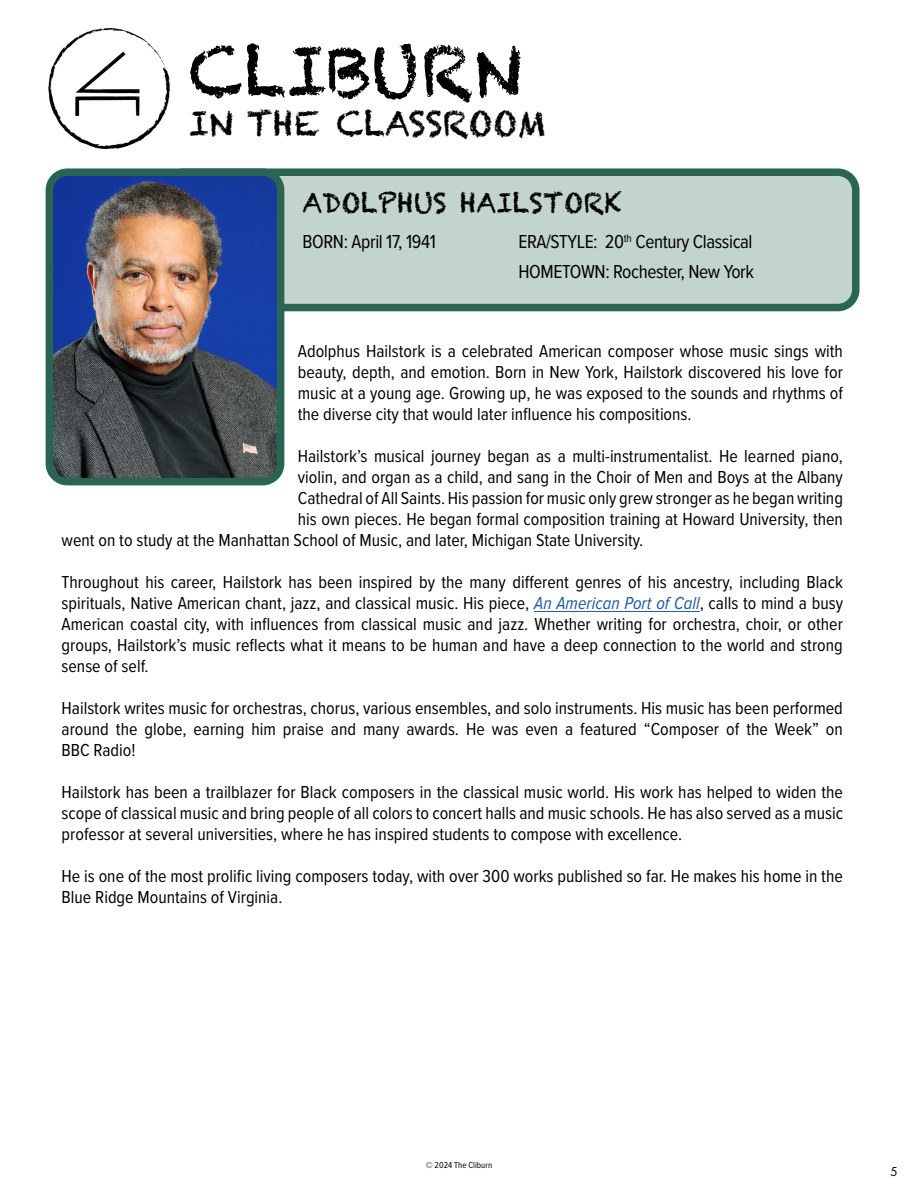
<style>
.page{position:relative;width:918px;height:1188px;background:#fff}
.page>*{position:absolute;margin:0;border:0;box-sizing:border-box;transform-origin:0 0}
.t1{font:67.8px "Chalkduster";color:#000}
.t2{font:33.9px "Chalkduster";color:#000}
.t3{font:27px "Chalkduster";color:#000}
.t4{font:19.5px/30px "Proxima Nova Cond";letter-spacing:-.02em;color:#000}
.t5{font:18px/21px "Proxima Nova Cond";color:#000;text-align:justify}
.t6{font:13.5px "Futura PT";color:#000}
.t7{font:9px "Proxima Nova Cond";color:#000}
.s1{font-style:italic;color:#215e9e}
</style>
<div class="page">
<div style="left:165px;top:172px;width:691px;height:136px;background:#c3d4cf;border-radius:18px"></div>
<div style="left:161px;top:168px;width:699px;height:143px;border:8px solid #2a6553;border-radius:18px"></div>
<hr style="left:534px;top:611px;width:166px;height:1px;background:#215e9e">
<img style="left:55px;top:177px;width:220px;height:299px">
<div style="left:46px;top:168px;width:238px;height:317px;border:8px solid #2a6553;border-radius:18px"></div>
<img style="left:48px;top:28px;width:122px;height:122px">
<h1 class="t1" style="left:189px;top:31px;width:334px">CLIBURN</h1>
<h2 class="t2" style="left:189px;top:104px;width:359px">IN THE CLASSROOM</h2>
<h3 class="t3" style="left:302px;top:187px;width:321px">ADOLPHUS HAILSTORK</h3>
<p class="t4" style="left:302px;top:226px;width:135px">BORN: April 17, 1941</p>
<p class="t4" style="left:518px;top:226px;width:237px">ERA/STYLE: 20<sup>th</sup> Century Classical<br>HOMETOWN: Rochester, New York</p>
<p class="t5" style="left:298px;top:340px;width:547px">Adolphus Hailstork is a celebrated American composer whose music sings with beauty, depth, and emotion. Born in New York, Hailstork discovered his love for music at a young age. Growing up, he was exposed to the sounds and rhythms of the diverse city that would later influence his compositions.</p>
<p class="t5" style="left:298px;top:445px;width:547px">Hailstork’s musical journey began as a multi-instrumentalist. He learned piano,</p>
<p class="t5" style="left:298px;top:466px;width:547px">violin, and organ as a child, and sang in the Choir of Men and Boys at the Albany</p>
<p class="t5" style="left:298px;top:487px;width:547px">Cathedral of All Saints. His passion for music only grew stronger as he began writing</p>
<p class="t5" style="left:298px;top:508px;width:547px">his own pieces. He began formal composition training at Howard University, then</p>
<p class="t5" style="left:62px;top:529px;width:583px">went on to study at the Manhattan School of Music, and later, Michigan State University.</p>
<p class="t5" style="left:62px;top:571px;width:783px">Throughout his career, Hailstork has been inspired by the many different genres of his ancestry, including Black spirituals, Native American chant, jazz, and classical music. His piece, <span class="s1">An American Port of Call</span>, calls to mind a busy American coastal city, with influences from classical music and jazz. Whether writing for orchestra, choir, or other groups, Hailstork’s music reflects what it means to be human and have a deep connection to the world and strong sense of self.</p>
<p class="t5" style="left:62px;top:697px;width:783px">Hailstork writes music for orchestras, chorus, various ensembles, and solo instruments. His music has been performed around the globe, earning him praise and many awards. He was even a featured “Composer of the Week” on BBC Radio!</p>
<p class="t5" style="left:62px;top:781px;width:783px">Hailstork has been a trailblazer for Black composers in the classical music world. His work has helped to widen the scope of classical music and bring people of all colors to concert halls and music schools. He has also served as a music professor at several universities, where he has inspired students to compose with excellence.</p>
<p class="t5" style="left:62px;top:865px;width:783px">He is one of the most prolific living composers today, with over 300 works published so far. He makes his home in the<br>Blue Ridge Mountains of Virginia.</p>
<p class="t7" style="left:426px;top:1158px;width:68px">© 2024 The Cliburn</p>
<p class="t6" style="left:890px;top:1164px;width:9px">5</p>
</div>
